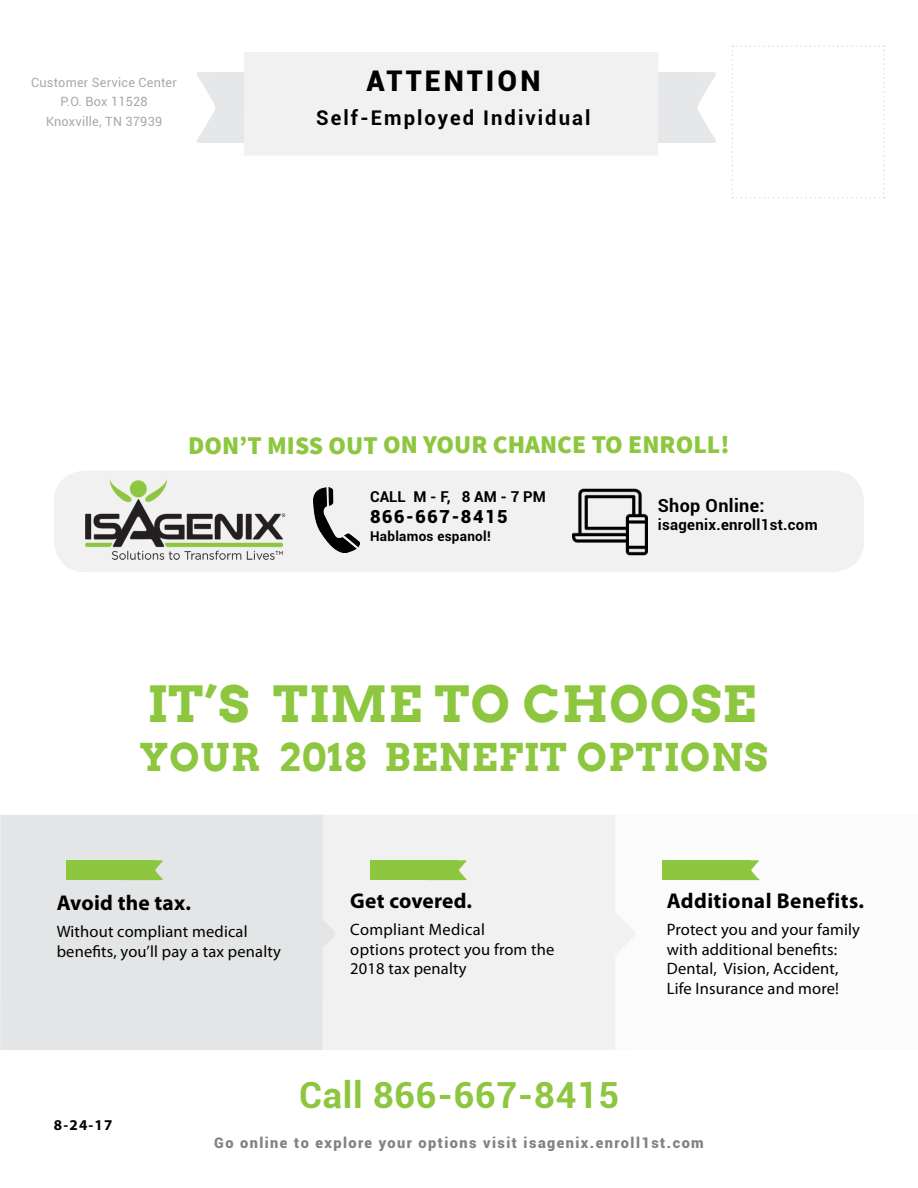
<style>
.page{position:relative;width:918px;height:1188px;background:#fff}
.page>*{position:absolute;margin:0;border:0;box-sizing:border-box;transform-origin:0 0}
.t1{font:700 49.95px "Arvo";letter-spacing:.025em;color:#8dc63f}
.t2{font:700 38.4px "Arvo";letter-spacing:.03em;color:#8dc63f}
.t3{font:700 36px "Roboto";letter-spacing:.02em;color:#8dc63f}
.t4{font:900 28.5px "Roboto";letter-spacing:.11em;color:#000}
.t5{font:900 25.5px "Source Sans Pro";color:#8dc63f}
.t6{font:700 21.45px "Myriad Pro";letter-spacing:.015em;color:#000}
.t7{font:700 20.25px "Roboto";letter-spacing:.1em;color:#000}
.t8{font:900 18px "Roboto";letter-spacing:.09em;color:#000}
.t9{font:700 18px "Roboto";letter-spacing:.02em;color:#000}
.t10{font:16.5px/19.5px "Myriad Pro";letter-spacing:.01em;color:#000}
.t11{font:700 15px "Roboto";letter-spacing:.02em;color:#000}
.t12{font:700 15px "Myriad Pro";color:#000}
.t13{font:900 14.55px "Roboto";letter-spacing:.1em;color:#808285}
.t14{font:700 13.5px "Roboto";letter-spacing:.02em;color:#000}
.t15{font:12.75px/19.5px "Roboto";letter-spacing:.015em;color:#77787b;text-align:center}
</style>
<div class="page">
<div style="left:54px;top:471px;width:810px;height:101px;background:#f1f1f2;border-radius:31px"></div>
<div style="left:311px;top:815px;width:323px;height:235px;background:#f1f1f2"></div>
<svg style="left:322px;top:920px;width:13px;height:28px"></svg>
<div style="left:615px;top:814px;width:303px;height:236px;background:#fbfbfb"></div>
<div style="left:0;top:815px;width:322px;height:235px;background:#e4e5e6"></div>
<svg style="left:732px;top:45px;width:153px;height:153px"></svg>
<svg style="left:695px;top:72px;width:21px;height:71px"></svg>
<div style="left:480px;top:72px;width:215px;height:71px;background:#e6e7e8"></div>
<svg style="left:197px;top:72px;width:21px;height:71px"></svg>
<div style="left:218px;top:72px;width:215px;height:71px;background:#e6e7e8"></div>
<div style="left:244px;top:52px;width:414px;height:104px;background:#f1f1f2"></div>
<svg style="left:154px;top:860px;width:9px;height:20px"></svg>
<div style="left:66px;top:860px;width:88px;height:20px;background:#8dc63f"></div>
<svg style="left:458px;top:860px;width:9px;height:20px"></svg>
<div style="left:370px;top:860px;width:88px;height:20px;background:#8dc63f"></div>
<svg style="left:750px;top:860px;width:10px;height:20px"></svg>
<div style="left:662px;top:860px;width:88px;height:20px;background:#8dc63f"></div>
<img style="left:314px;top:488px;width:45px;height:64px">
<img style="left:573px;top:488px;width:75px;height:68px">
<img style="left:86px;top:479px;width:199px;height:80px">
<p class="t15" style="left:31px;top:72px;width:147px">Customer Service Center<br>P.O. Box 11528<br>Knoxville, TN 37939</p>
<h3 class="t4" style="left:366px;top:60px;width:176px">ATTENTION</h3>
<p class="t7" style="left:316px;top:104px;width:276px">Self-Employed Individual</p>
<h3 class="t5" style="left:188px;top:428px;width:543px">DON’T MISS OUT ON YOUR CHANCE TO ENROLL!</h3>
<p class="t11" style="left:370px;top:486px;width:177px">CALL M - F, 8 AM - 7 PM</p>
<p class="t8" style="left:370px;top:504px;width:139px">866-667-8415</p>
<p class="t14" style="left:370px;top:527px;width:122px">Hablamos espanol!</p>
<p class="t9" style="left:658px;top:493px;width:108px">Shop Online:</p>
<p class="t11" style="left:658px;top:515px;width:161px">isagenix.enroll1st.com</p>
<h1 class="t1" style="left:148px;top:673px;width:610px">IT’S TIME TO CHOOSE</h1>
<h2 class="t2" style="left:140px;top:733px;width:630px">YOUR 2018 BENEFIT OPTIONS</h2>
<h3 class="t6" style="left:57px;top:889px;width:136px">Avoid the tax.</h3>
<p class="t10" style="left:57px;top:922px;width:226px">Without compliant medical benefits, you’ll pay a tax penalty</p>
<h3 class="t6" style="left:350px;top:887px;width:123px">Get covered.</h3>
<p class="t10" style="left:350px;top:920px;width:206px">Compliant Medical<br>options protect you from the<br>2018 tax penalty</p>
<p class="t12" style="left:54px;top:1116px;width:60px">8-24-17</p>
<h3 class="t3" style="left:299px;top:1069px;width:321px">Call 866-667-8415</h3>
<h3 class="t6" style="left:667px;top:887px;width:199px">Additional Benefits.</h3>
<p class="t10" style="left:667px;top:920px;width:195px">Protect you and your family with additional benefits:<br>Dental, Vision, Accident,<br>Life Insurance and more!</p>
<p class="t13" style="left:214px;top:1133px;width:491px">Go online to explore your options visit isagenix.enroll1st.com</p>
</div>
